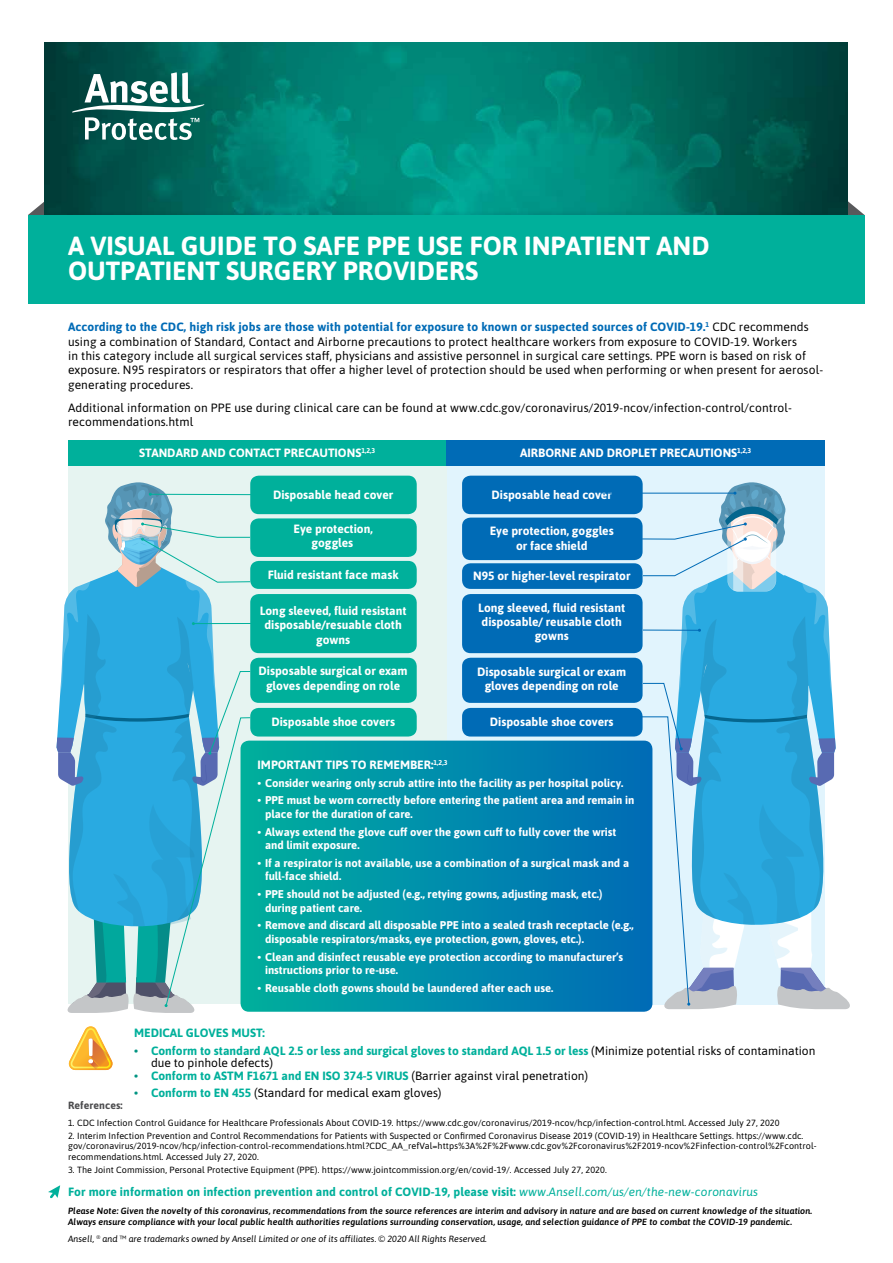
<style>
.page{position:relative;width:893px;height:1263px;background:#fff}
.page>*{position:absolute;margin:0;border:0;box-sizing:border-box;transform-origin:0 0}
.t1{font:700 26.25px/25.5px "Asap";color:#fff}
.t2{font:12px/14.4px "Asap";letter-spacing:.01em;color:#000}
.t3{font:700 12px/14.4px "Asap";color:#fff;text-align:center}
.t4{font:700 12px/11.4px "Asap";color:#00b09b}
.t5{font:700 11.25px/13.5px "Asap";color:#fff}
.t6{font:700 10.5px "Asap";letter-spacing:.01em;color:#4d4d4f}
.t7{font:9px/10.8px "Asap";letter-spacing:.01em;color:#000}
.t8{font:italic 600 9px/10.8px "Asap";letter-spacing:.01em;color:#000}
.t9{font:italic 9px "Asap";color:#000}
.s1{font-weight:700;color:#006bb6}
.s2{color:#009482}
.s3{font-weight:400;color:#000}
.s4{font-weight:700;color:#009482}
.s5{font-weight:700;color:#00b09b}
.s6{font-weight:400;font-style:italic}
</style>
<div class="page">
<svg style="left:848px;top:201px;width:17px;height:14px"></svg>
<svg style="left:28px;top:196px;width:17px;height:19px"></svg>
<svg style="left:45px;top:43px;width:803px;height:172px;background:#007266"></svg>
<svg style="left:72px;top:72px;width:132px;height:68px"></svg>
<div style="left:28px;top:215px;width:837px;height:89px;background:#00b09b"></div>
<svg style="left:48px;top:1185px;width:12px;height:13px"></svg>
<div style="left:446px;top:440px;width:379px;height:564px;background:#e1f4fd"></div>
<div style="left:68px;top:440px;width:378px;height:563px;background:#e6f4f1"></div>
<div style="left:68px;top:440px;width:378px;height:26px;background:#00b09b"></div>
<div style="left:446px;top:440px;width:379px;height:26px;background:#006bb6"></div>
<div style="left:250px;top:518px;width:167px;height:39px;background:#00b09b;border-radius:9px"></div>
<div style="left:250px;top:476px;width:167px;height:38px;background:#00b09b;border-radius:9px"></div>
<div style="left:462px;top:476px;width:181px;height:38px;background:#006bb6;border-radius:9px"></div>
<div style="left:250px;top:708px;width:167px;height:28px;background:#00b09b;border-radius:9px"></div>
<div style="left:462px;top:708px;width:181px;height:28px;background:#006bb6;border-radius:9px"></div>
<div style="left:250px;top:561px;width:167px;height:28px;background:#00b09b;border-radius:9px"></div>
<div style="left:250px;top:594px;width:167px;height:59px;background:#00b09b;border-radius:9px"></div>
<div style="left:250px;top:658px;width:167px;height:45px;background:#00b09b;border-radius:9px"></div>
<div style="left:462px;top:594px;width:181px;height:59px;background:#006bb6;border-radius:9px"></div>
<div style="left:462px;top:563px;width:181px;height:26px;background:#006bb6;border-radius:9px"></div>
<div style="left:462px;top:518px;width:181px;height:42px;background:#006bb6;border-radius:9px"></div>
<div style="left:462px;top:658px;width:181px;height:45px;background:#006bb6;border-radius:9px"></div>
<div style="left:241px;top:741px;width:411px;height:271px;background:linear-gradient(to right,#00af9e,#016bb8);border-radius:9px"></div>
<svg style="left:57px;top:480px;width:194px;height:533px"></svg>
<svg style="left:640px;top:480px;width:210px;height:529px"></svg>
<svg style="left:69px;top:1026px;width:43px;height:44px"></svg>
<h1 class="t1" style="left:68px;top:232px;width:643px">A VISUAL GUIDE TO SAFE PPE USE FOR INPATIENT AND<br>OUTPATIENT SURGERY PROVIDERS</h1>
<p class="t2" style="left:68px;top:319px;width:757px"><span class="s1">According to the CDC, high risk jobs are those with potential for exposure to known or suspected sources of COVID-19.</span><sup>1</sup> CDC recommends using a combination of Standard, Contact and Airborne precautions to protect healthcare workers from exposure to COVID-19. Workers<br>in this category include all surgical services staff, physicians and assistive personnel in surgical care settings. PPE worn is based on risk of exposure. N95 respirators or respirators that offer a higher level of protection should be used when performing or when present for aerosol&shy;generating procedures.</p>
<p class="t2" style="left:68px;top:400px;width:725px">Additional information on PPE use during clinical care can be found at www.cdc.gov/coronavirus/2019-ncov/infection-control/control&shy;recommendations.html</p>
<p class="t3" style="left:139px;top:445px;width:238px">STANDARD AND CONTACT PRECAUTIONS<sup>1,2,3</sup></p>
<p class="t3" style="left:520px;top:445px;width:233px">AIRBORNE AND DROPLET PRECAUTIONS<sup>1,2,3</sup></p>
<p class="t3" style="left:273px;top:487px;width:122px">Disposable head cover</p>
<p class="t3" style="left:492px;top:487px;width:122px">Disposable head cover</p>
<p class="t3" style="left:293px;top:521px;width:81px">Eye protection, goggles</p>
<p class="t3" style="left:268px;top:567px;width:132px">Fluid resistant face mask</p>
<p class="t3" style="left:260px;top:603px;width:148px">Long sleeved, fluid resistant disposable/resuable cloth gowns</p>
<p class="t3" style="left:259px;top:663px;width:151px">Disposable surgical or exam gloves depending on role</p>
<p class="t3" style="left:490px;top:523px;width:125px">Eye protection, goggles or face shield</p>
<p class="t3" style="left:473px;top:568px;width:159px">N95 or higher-level respirator</p>
<p class="t3" style="left:478px;top:600px;width:148px">Long sleeved, fluid resistant disposable/ reusable cloth gowns</p>
<p class="t3" style="left:477px;top:665px;width:151px;line-height:13.5px">Disposable surgical or exam gloves depending on role</p>
<p class="t3" style="left:271px;top:713px;width:125px">Disposable shoe covers</p>
<p class="t3" style="left:490px;top:713px;width:125px">Disposable shoe covers</p>
<p class="t3" style="left:258px;top:757px;width:191px">IMPORTANT TIPS TO REMEMBER:<sup>1,2,3</sup></p>
<p class="t5" style="left:258px;top:775px;width:367px">• Consider wearing only scrub attire into the facility as per hospital policy.</p>
<p class="t5" style="left:265px;top:793px;width:371px;text-indent:-8px">• PPE must be worn correctly before entering the patient area and remain in place for the duration of care.</p>
<p class="t5" style="left:265px;top:824px;width:353px;text-indent:-8px">• Always extend the glove cuff over the gown cuff to fully cover the wrist and limit exposure.</p>
<p class="t5" style="left:265px;top:856px;width:366px;text-indent:-8px">• If a respirator is not available, use a combination of a surgical mask and a full-face shield.</p>
<p class="t5" style="left:265px;top:887px;width:339px;text-indent:-8px">• PPE should not be adjusted (e.g., retying gowns, adjusting mask, etc.) during patient care.</p>
<p class="t5" style="left:265px;top:918px;width:370px;text-indent:-8px">• Remove and discard all disposable PPE into a sealed trash receptacle (e.g., disposable respirators/masks, eye protection, gown, gloves, etc.).</p>
<p class="t5" style="left:265px;top:949px;width:360px;text-indent:-8px">• Clean and disinfect reusable eye protection according to manufacturer’s instructions prior to re-use.</p>
<p class="t5" style="left:258px;top:981px;width:297px">• Reusable cloth gowns should be laundered after each use.</p>
<p class="t4" style="left:134px;top:1026px;width:132px">MEDICAL GLOVES MUST:</p>
<p class="t4" style="left:151px;top:1045px;width:666px;text-indent:-17px"><span class="s2">•</span> Conform to standard AQL 2.5 or less and surgical gloves to standard AQL 1.5 or less <span class="s3">(Minimize potential risks of contamination due to pinhole defects)</span></p>
<p class="t4" style="left:134px;top:1070px;width:456px"><span class="s2">•</span> Conform to ASTM F1671 and EN ISO 374-5 VIRUS <span class="s3">(Barrier against viral penetration)</span></p>
<p class="t2" style="left:134px;top:1085px;width:309px"><span class="s4">•</span> <span class="s5">Conform to EN 455</span> (Standard for medical exam gloves)</p>
<p class="t6" style="left:68px;top:1097px;width:56px">References:</p>
<p class="t7" style="left:68px;top:1117px;width:713px">1. CDC Infection Control Guidance for Healthcare Professionals About COVID-19. https://www.cdc.gov/coronavirus/2019-ncov/hcp/infection-control.html. Accessed July 27, 2020</p>
<p class="t7" style="left:68px;top:1129px;width:750px">2. Interim Infection Prevention and Control Recommendations for Patients with Suspected or Confirmed Coronavirus Disease 2019 (COVID-19) in Healthcare Settings. https://www.cdc. gov/coronavirus/2019-ncov/hcp/infection-control-recommendations.html?CDC_AA_refVal=https%3A%2F%2Fwww.cdc.gov%2Fcoronavirus%2F2019-ncov%2Finfection-control%2Fcontrol&shy;recommendations.html. Accessed July 27, 2020.</p>
<p class="t7" style="left:68px;top:1164px;width:540px">3. The Joint Commission, Personal Protective Equipment (PPE). https://www.jointcommission.org/en/covid-19/. Accessed July 27, 2020.</p>
<p class="t4" style="left:68px;top:1185px;width:692px">For more information on infection prevention and control of COVID-19, please visit: <span class="s6">www.Ansell.com/us/en/the-new-coronavirus</span></p>
<p class="t8" style="left:68px;top:1205px;width:746px">Please Note: Given the novelty of this coronavirus, recommendations from the source references are interim and advisory in nature and are based on current knowledge of the situation.<br>Always ensure compliance with your local public health authorities regulations surrounding conservation, usage, and selection guidance of PPE to combat the COVID-19 pandemic.</p>
<p class="t9" style="left:68px;top:1233px;width:420px">Ansell, <sup>®</sup> and ™ are trademarks owned by Ansell Limited or one of its affiliates. © 2020 All Rights Reserved.</p>
</div>
